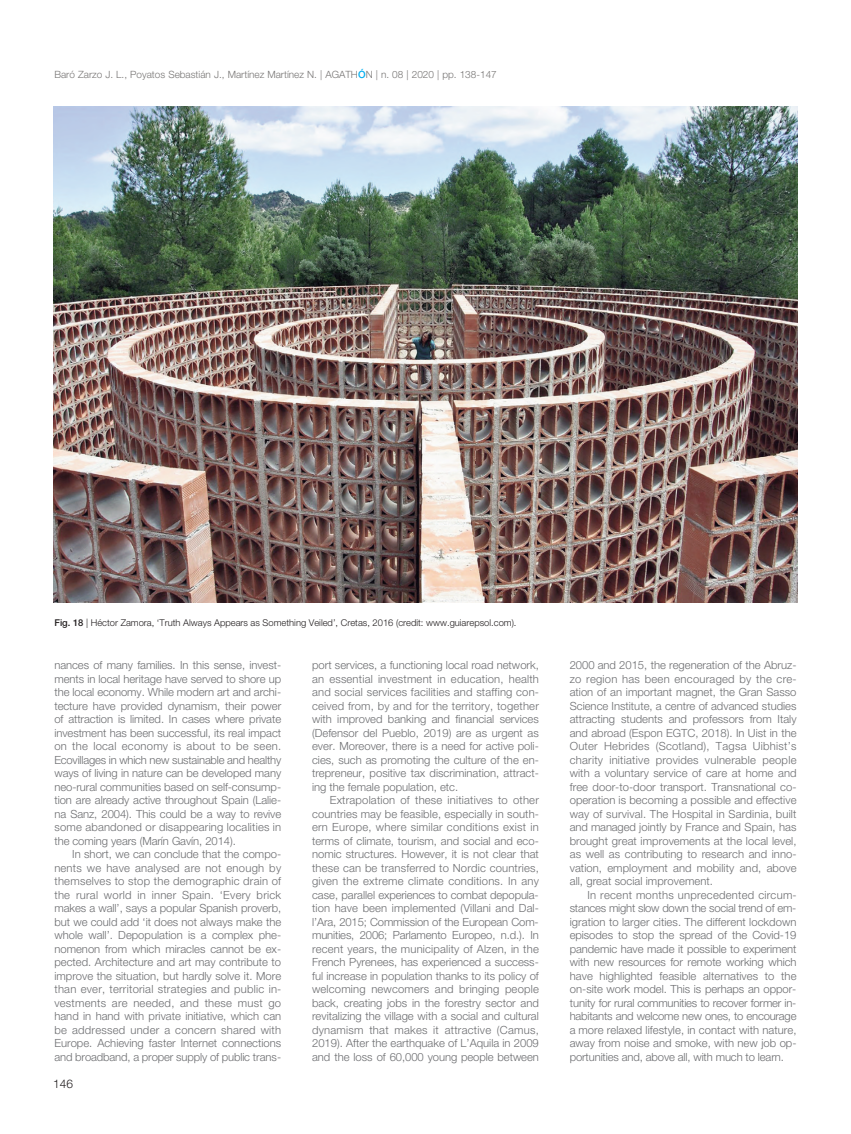
<style>
.page{position:relative;width:851px;height:1134px;background:#fff}
.page>*{position:absolute;margin:0;border:0;box-sizing:border-box;transform-origin:0 0}
.t1{font:300 11.88px "Helvetica Neue LT Std";color:#231f20}
.t2{font:300 11.25px/13.5px "Helvetica Neue LT Std";color:#6c6d70;text-align:justify}
.t3{font:300 10px "Helvetica Neue LT Std";color:#777574}
.t4{font:300 9.38px "Helvetica Neue LT Std";color:#231f20}
.s1{font-weight:500;color:#00aeef}
.s2{font-weight:500}
</style>
<div class="page">
<img style="left:53px;top:106px;width:744px;height:497px">
<p class="t3" style="left:54px;top:70px;width:444px">Baró Zarzo J. L., Poyatos Sebastián J., Martínez Martínez N. | AGATH<span class="s1">Ó</span>N | n. 08 | 2020 | pp. 138-147</p>
<p class="t4" style="left:54px;top:620px;width:463px"><span class="s2">Fig. 18</span> | Héctor Zamora, ‘Truth Always Appears as Something Veiled’, Cretas, 2016 (credit: www.guiarepsol.com).</p>
<p class="t2" style="left:54px;top:659px;width:228px">nances of many families. In this sense, invest&shy;ments in local heritage have served to shore up the local economy. While modern art and archi&shy;tecture have provided dynamism, their power of attraction is limited. In cases where private investment has been successful, its real impact on the local economy is about to be seen.<br>Ecovillages in which new sustainable and healthy ways of living in nature can be developed many neo-rural communities based on self-consump&shy;tion are already active throughout Spain (Lalie&shy;na Sanz, 2004). This could be a way to revive some abandoned or disappearing localities in the coming years (Marín Gavín, 2014).</p>
<p class="t2" style="left:54px;top:848px;width:228px;text-indent:18px">In short, we can conclude that the compo&shy;nents we have analysed are not enough by themselves to stop the demographic drain of the rural world in inner Spain. ‘Every brick makes a wall’, says a popular Spanish proverb, but we could add ‘it does not always make the whole wall’. Depopulation is a complex phe&shy;nomenon from which miracles cannot be ex&shy;pected. Architecture and art may contribute to improve the situation, but hardly solve it. More than ever, territorial strategies and public in&shy;vestments are needed, and these must go hand in hand with private initiative, which can be addressed under a concern shared with Europe. Achieving faster Internet connections and broadband, a proper supply of public trans-</p>
<p class="t1" style="left:53px;top:1079px;width:21px">146</p>
<p class="t2" style="left:312px;top:659px;width:228px">port services, a functioning local road network, an essential investment in education, health and social services facilities and staffing con&shy;ceived from, by and for the territory, together with improved banking and financial services (Defensor del Pueblo, 2019) are as urgent as ever. Moreover, there is a need for active poli&shy;cies, such as promoting the culture of the en&shy;trepreneur, positive tax discrimination, attract&shy;ing the female population, etc.</p>
<p class="t2" style="left:312px;top:794px;width:228px;text-indent:18px">Extrapolation of these initiatives to other countries may be feasible, especially in south&shy;ern Europe, where similar conditions exist in terms of climate, tourism, and social and eco&shy;nomic structures. However, it is not clear that these can be transferred to Nordic countries, given the extreme climate conditions. In any case, parallel experiences to combat depopula&shy;tion have been implemented (Villani and Dal&shy;l’Ara, 2015; Commission of the European Com&shy;munities, 2006; Parlamento Europeo, n.d.). In recent years, the municipality of Alzen, in the French Pyrenees, has experienced a success&shy;ful increase in population thanks to its policy of welcoming newcomers and bringing people back, creating jobs in the forestry sector and revitalizing the village with a social and cultural dynamism that makes it attractive (Camus, 2019). After the earthquake of L’Aquila in 2009 and the loss of 60,000 young people between</p>
<p class="t2" style="left:569px;top:659px;width:228px">2000 and 2015, the regeneration of the Abruz&shy;zo region has been encouraged by the cre&shy;ation of an important magnet, the Gran Sasso Science Institute, a centre of advanced studies attracting students and professors from Italy and abroad (Espon EGTC, 2018). In Uist in the Outer Hebrides (Scotland), Tagsa Uibhist’s charity initiative provides vulnerable people with a voluntary service of care at home and free door-to-door transport. Transnational co&shy;operation is becoming a possible and effective way of survival. The Hospital in Sardinia, built and managed jointly by France and Spain, has brought great improvements at the local level, as well as contributing to research and inno&shy;vation, employment and mobility and, above all, great social improvement.</p>
<p class="t2" style="left:569px;top:889px;width:228px;text-indent:18px">In recent months unprecedented circum&shy;stances might slow down the social trend of em&shy;igration to larger cities. The different lockdown episodes to stop the spread of the Covid-19 pandemic have made it possible to experiment with new resources for remote working which have highlighted feasible alternatives to the on-site work model. This is perhaps an oppor&shy;tunity for rural communities to recover former in&shy;habitants and welcome new ones, to encourage a more relaxed lifestyle, in contact with nature, away from noise and smoke, with new job op&shy;portunities and, above all, with much to learn.</p>
</div>
